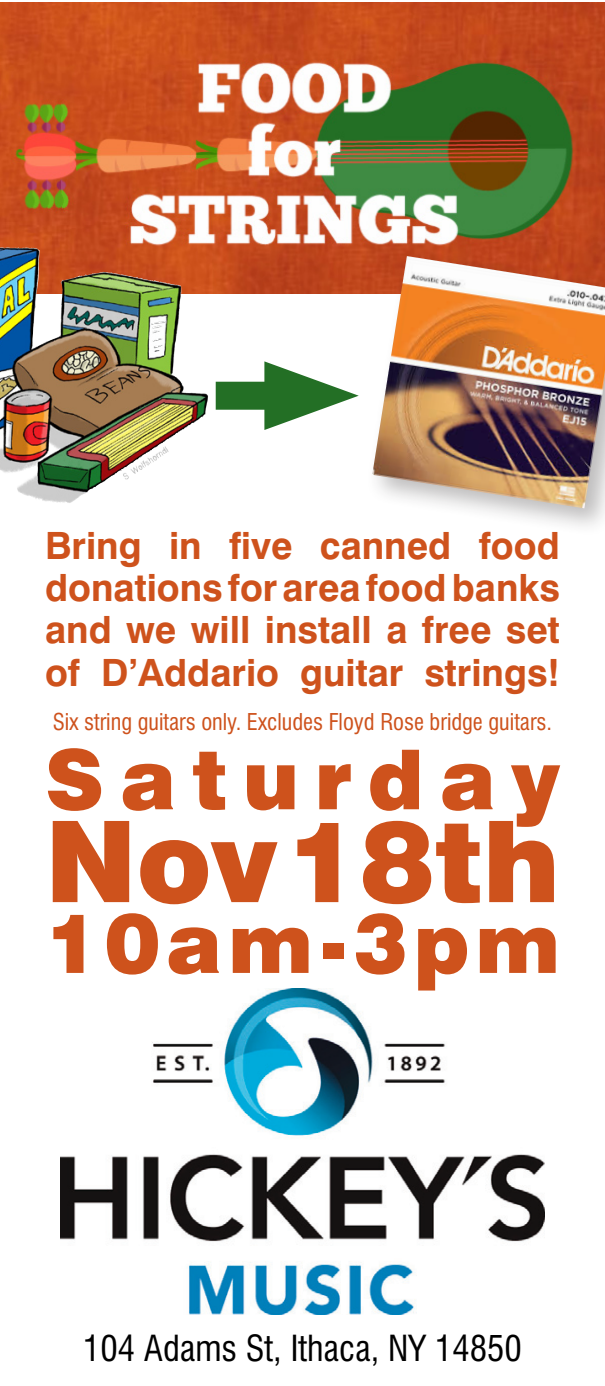
<style>
.page{position:relative;width:605px;height:1386px;background:#fff}
.page>*{position:absolute;margin:0;border:0;box-sizing:border-box;transform-origin:0 0}
.t1{font:900 112.7px "Swiss 721 BT";color:#ce521c}
.t2{font:900 82.6px "Swiss 721 BT";letter-spacing:.185em;color:#ce521c}
.t3{font:700 37.8px/42.4px "Swiss 721 BT";color:#ce521c;text-align:justify}
.fineprint{font:condensed 35px "Swiss 721 BT";color:#000}
.fineprint-2{font:condensed 22.4px "Swiss 721 BT";color:#ce521c}
</style>
<div class="page">
<img style="left:60px;top:989px;width:484px;height:326px">
<img style="left:0;top:2px;width:605px;height:292px">
<img style="left:0;top:247px;width:161px;height:256px">
<div style="left:216px;top:382px;width:88px;height:28px;background:#236f25"></div>
<svg style="left:264px;top:361px;width:95px;height:69px"></svg>
<div style="left:364px;top:248px;width:241px;height:288px;background:#231f20;opacity:.3"></div>
<img style="left:372px;top:256px;width:233px;height:252px">
<p class="t3" style="left:45px;top:524px;width:516px">Bring in five canned food donations for area food banks and we will install a free set of D’Addario guitar strings!</p>
<p class="fineprint-2" style="left:53px;top:708px;width:501px">Six string guitars only. Excludes Floyd Rose bridge guitars.</p>
<p class="t2" style="left:45px;top:729px;width:516px">Saturday</p>
<p class="t1" style="left:45px;top:793px;width:516px">Nov 18th</p>
<p class="t2" style="left:45px;top:893px;width:516px">10am-3pm</p>
<p class="fineprint" style="left:83px;top:1327px;width:441px">104 Adams St, Ithaca, NY 14850</p>
</div>
